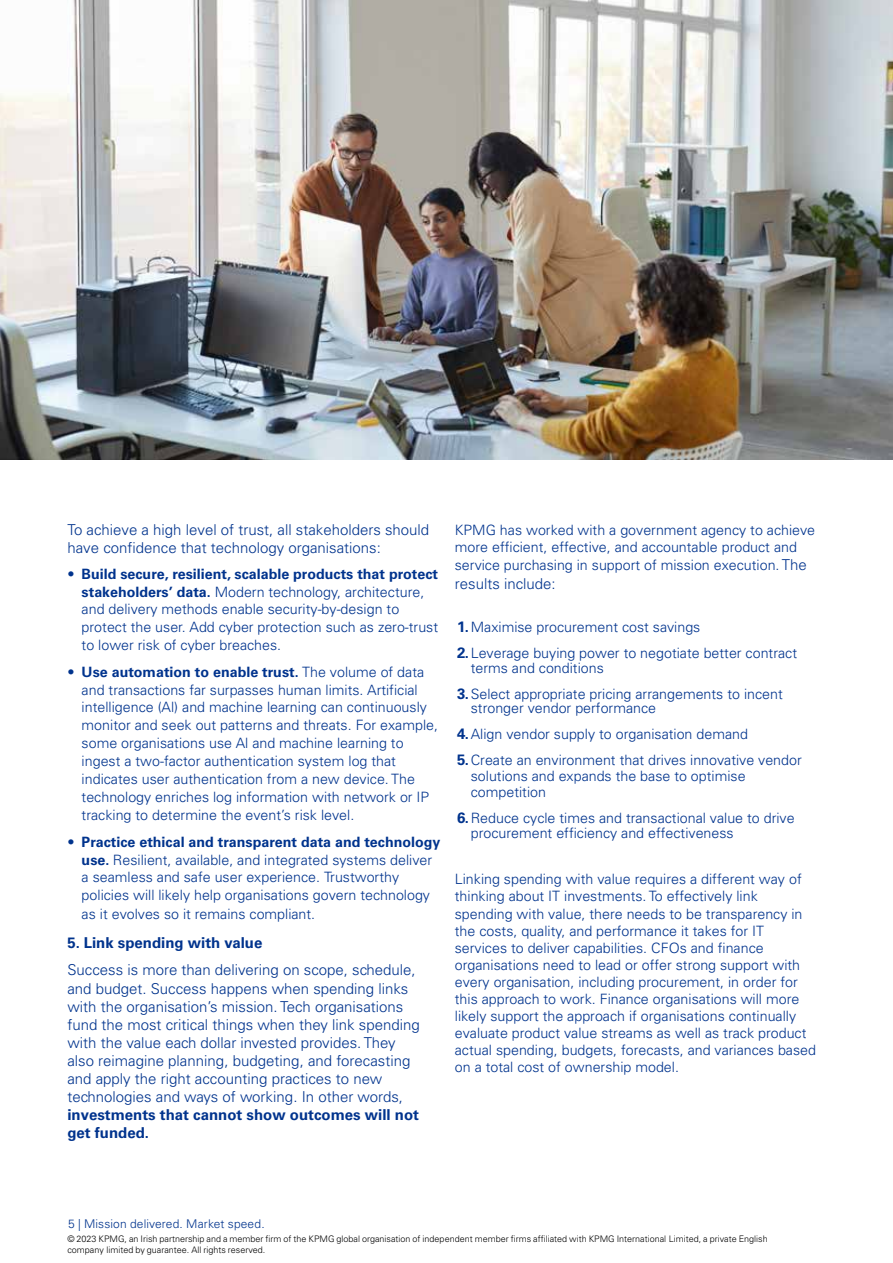
<style>
.page{position:relative;width:893px;height:1263px;background:#fff}
.page>*{position:absolute;margin:0;border:0;box-sizing:border-box;transform-origin:0 0}
.t1{font:300 15px/18.1px "Univers LT Std";color:#00338d}
.t2{font:700 15px/18px "Univers LT Std";color:#00338d}
.t3{font:300 14.25px/17.1px "Univers LT Std";color:#00338d}
.t4{font:300 12px "Univers LT Std";letter-spacing:.01em;color:#00338d}
.t5{font:300 9px/10.8px "Univers LT Std";color:#000}
.s1{font-weight:700}
.s2{font-size:15px}
.s3{font-weight:700;font-size:15px}
</style>
<div class="page">
<img style="left:0;top:0;width:893px;height:459px">
<p class="t1" style="left:67px;top:520px;width:363px">To achieve a high level of trust, all stakeholders should have confidence that technology organisations:</p>
<p class="t3" style="left:82px;top:565px;width:358px;line-height:17.9px;text-indent:-14px">• <span class="s1">Build secure, resilient, scalable products that protect stakeholders’ data.</span> Modern technology, architecture, and delivery methods enable security-by-design to protect the user. Add cyber protection such as zero-trust to lower risk of cyber breaches.</p>
<p class="t3" style="left:82px;top:663px;width:358px;line-height:18px;text-indent:-14px">• <span class="s1">Use automation to enable trust.</span> The volume of data and transactions far surpasses human limits. Artificial intelligence (Al) and machine learning can continuously monitor and seek out patterns and threats. For example, some organisations use Al and machine learning to ingest a two-factor authentication system log that indicates user authentication from a new device. The technology enriches log information with network or IP tracking to determine the event’s risk level.</p>
<p class="t3" style="left:82px;top:833px;width:360px;line-height:17.9px;text-indent:-14px">• <span class="s1">Practice ethical and transparent data and technology use.</span> Resilient, available, and integrated systems deliver a seamless and safe user experience. Trustworthy policies will likely help organisations govern technology as it evolves so it remains compliant.</p>
<p class="t2" style="left:67px;top:934px;width:196px">5. Link spending with value</p>
<p class="t1" style="left:67px;top:961px;width:354px">Success is more than delivering on scope, schedule, and budget. Success happens when spending links with the organisation’s mission. Tech organisations fund the most critical things when they link spending with the value each dollar invested provides. They also reimagine planning, budgeting, and forecasting and apply the right accounting practices to new technologies and ways of working. In other words,</p>
<p class="t2" style="left:67px;top:1106px;width:353px">investments that cannot show outcomes will not get funded.</p>
<p class="t3" style="left:455px;top:521px;width:362px;line-height:17.7px">KPMG has worked with a government agency to achieve more efficient, effective, and accountable product and service purchasing in support of mission execution. <span class="s2">The</span></p>
<p class="t1" style="left:455px;top:574px;width:102px">results include:</p>
<p class="t3" style="left:457px;top:614px;width:341px;line-height:26.1px"><span class="s3">1.</span>Maximise procurement cost savings<br><span class="s3">2.</span>Leverage buying power to negotiate better contract</p>
<p class="t3" style="left:457px;top:654px;width:327px;line-height:26.2px;text-indent:14px">terms and conditions<br><span class="s3">3.</span>Select appropriate pricing arrangements to incent</p>
<p class="t3" style="left:457px;top:695px;width:346px;line-height:26.2px;text-indent:14px">stronger vendor performance<br><span class="s3">4.</span>Align vendor supply to organisation demand<br><span class="s3">5.</span>Create an environment that drives innovative vendor</p>
<p class="t3" style="left:471px;top:768px;width:276px;line-height:15.6px">solutions and expands the base to optimise competition</p>
<p class="t3" style="left:471px;top:810px;width:325px;line-height:14.7px;text-indent:-14px"><span class="s3">6.</span>Reduce cycle times and transactional value to drive procurement efficiency and effectiveness</p>
<p class="t3" style="left:455px;top:871px;width:363px">Linking spending with value requires a different way of thinking about IT investments. To effectively link spending with value, there needs to be transparency in the costs, quality, and performance it takes for IT services to deliver capabilities. CFOs and finance organisations need to lead or offer strong support with every organisation, including procurement, in order for this approach to work. Finance organisations will more likely support the approach if organisations continually evaluate product value streams as well as track product actual spending, budgets, forecasts, and variances based on a total cost of ownership model.</p>
<p class="t4" style="left:68px;top:1217px;width:198px">5 | Mission delivered. Market speed.</p>
<p class="t5" style="left:67px;top:1233px;width:702px">© 2023 KPMG, an Irish partnership and a member firm of the KPMG global organisation of independent member firms affiliated with KPMG International Limited, a private English company limited by guarantee. All rights reserved.</p>
</div>
